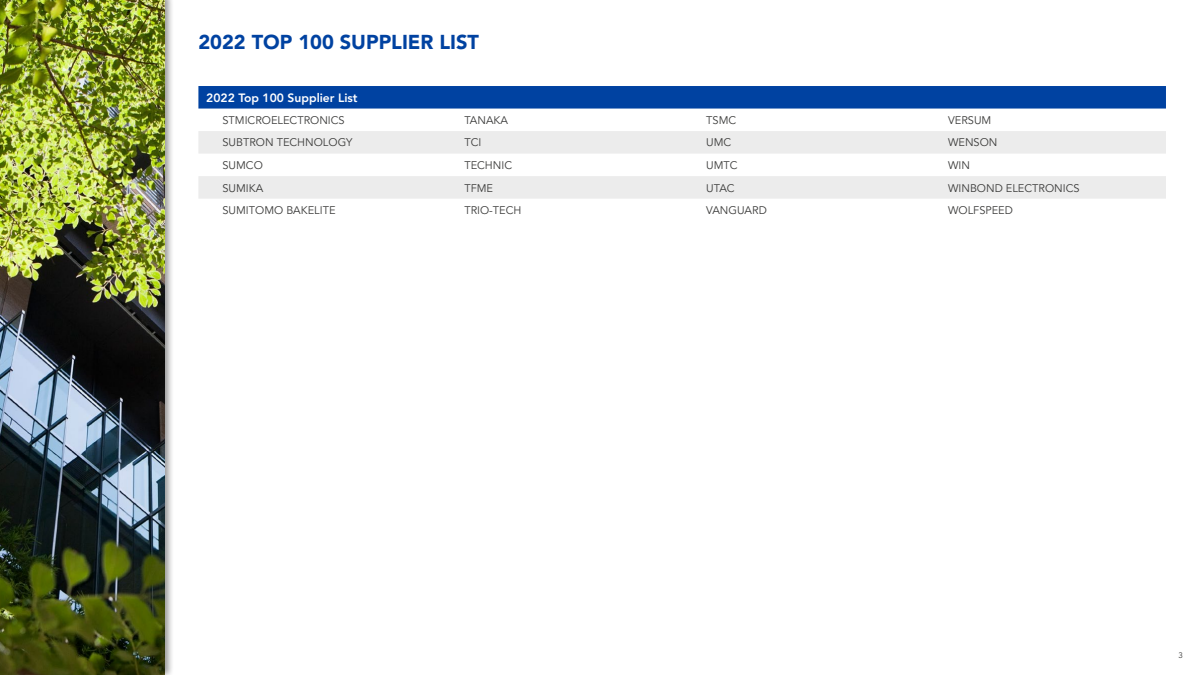
<style>
.page{position:relative;width:1200px;height:675px;background:#fff}
.page>*{position:absolute;margin:0;border:0;box-sizing:border-box;transform-origin:0 0}
.t1{font:900 20px "Avenir LT Std";color:#0042a1}
.t2{font:800 12px "Avenir LT Std";color:#fff}
.t3{font:11px "Avenir LT Std";color:#3a3a39}
.t4{font:8px "Avenir LT Std";color:#3a3a39}
</style>
<div class="page">
<div style="left:198px;top:86px;width:968px;height:23px;background:#0042a1"></div>
<svg style="left:198px;top:131px;width:968px;height:68px;fill:#ececec"></svg>
<div style="left:0;top:0;width:174px;height:675px;background:#000;opacity:.4"></div>
<img style="left:0;top:0;width:164px;height:675px">
<h1 class="t1" style="left:198px;top:30px;width:282px">2022 TOP 100 SUPPLIER LIST</h1>
<p class="t2" style="left:206px;top:91px;width:153px">2022 Top 100 Supplier List</p>
<p class="t3" style="left:223px;top:114px;width:124px">STMICROELECTRONICS</p>
<p class="t3" style="left:464px;top:114px;width:45px">TANAKA</p>
<p class="t3" style="left:706px;top:114px;width:31px">TSMC</p>
<p class="t3" style="left:948px;top:114px;width:45px">VERSUM</p>
<p class="t3" style="left:223px;top:136px;width:132px">SUBTRON TECHNOLOGY</p>
<p class="t3" style="left:464px;top:136px;width:18px">TCI</p>
<p class="t3" style="left:706px;top:136px;width:27px">UMC</p>
<p class="t3" style="left:948px;top:136px;width:51px">WENSON</p>
<p class="t3" style="left:223px;top:159px;width:42px">SUMCO</p>
<p class="t3" style="left:464px;top:159px;width:49px">TECHNIC</p>
<p class="t3" style="left:706px;top:159px;width:33px">UMTC</p>
<p class="t3" style="left:948px;top:159px;width:23px">WIN</p>
<p class="t3" style="left:223px;top:181px;width:42px">SUMIKA</p>
<p class="t3" style="left:464px;top:181px;width:30px">TFME</p>
<p class="t3" style="left:706px;top:181px;width:30px">UTAC</p>
<p class="t3" style="left:948px;top:181px;width:133px">WINBOND ELECTRONICS</p>
<p class="t3" style="left:223px;top:204px;width:115px">SUMITOMO BAKELITE</p>
<p class="t3" style="left:464px;top:204px;width:59px">TRIO-TECH</p>
<p class="t3" style="left:706px;top:204px;width:62px">VANGUARD</p>
<p class="t3" style="left:948px;top:204px;width:66px">WOLFSPEED</p>
<p class="t4" style="left:1179px;top:651px;width:6px">3</p>
</div>
